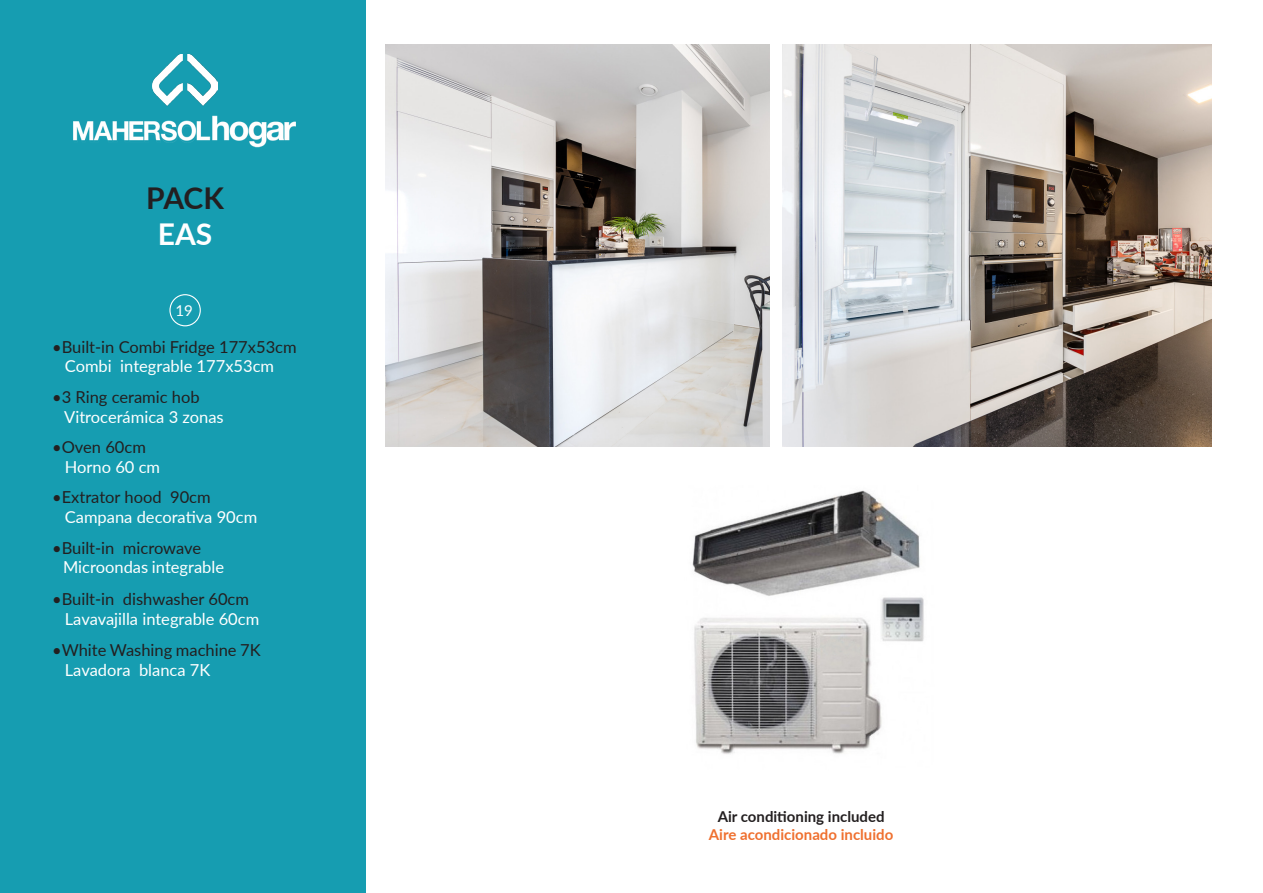
<style>
.page{position:relative;width:1263px;height:893px;background:#fff}
.page>*{position:absolute;margin:0;border:0;box-sizing:border-box;transform-origin:0 0}
.t1{font:700 30px "Lato";color:#231f20}
.t2{font:700 30px "Lato";color:#fff}
.t3{font:16.5px "Lato";color:#231f20}
.t4{font:16.5px "Lato";color:#fff}
.t5{font:700 15px "Lato";color:#ef702f}
.t6{font:700 15px "Lato";color:#231f20}
.t7{font:15px "Lato";color:#fff}
</style>
<div class="page">
<div style="left:0;top:0;width:366px;height:893px;background:#169db1"></div>
<img style="left:386px;top:45px;width:384px;height:401px">
<img style="left:782px;top:45px;width:430px;height:401px">
<img style="left:152px;top:54px;width:66px;height:52px">
<img style="left:73px;top:115px;width:223px;height:33px">
<div style="left:169px;top:294px;width:32px;height:32px;border:1px solid #fff;border-radius:50%"></div>
<img style="left:692px;top:490px;width:232px;height:264px">
<p class="t1" style="left:146px;top:176px;width:79px">PACK</p>
<p class="t2" style="left:158px;top:212px;width:56px">EAS</p>
<p class="t7" style="left:175px;top:300px;width:19px">19</p>
<p class="t3" style="left:52px;top:335px;width:246px">•Built-in Combi Fridge 177x53cm</p>
<p class="t4" style="left:65px;top:355px;width:211px">Combi integrable 177x53cm</p>
<p class="t3" style="left:52px;top:385px;width:149px">•3 Ring ceramic hob</p>
<p class="t4" style="left:64px;top:405px;width:161px">Vitrocerámica 3 zonas</p>
<p class="t3" style="left:52px;top:435px;width:95px">•Oven 60cm</p>
<p class="t4" style="left:65px;top:455px;width:97px">Horno 60 cm</p>
<p class="t3" style="left:52px;top:485px;width:160px">•Extrator hood 90cm</p>
<p class="t4" style="left:65px;top:505px;width:194px">Campana decorativa 90cm</p>
<p class="t3" style="left:52px;top:536px;width:150px">•Built-in microwave</p>
<p class="t4" style="left:63px;top:556px;width:162px">Microondas integrable</p>
<p class="t3" style="left:52px;top:587px;width:198px">•Built-in dishwasher 60cm</p>
<p class="t4" style="left:65px;top:607px;width:196px">Lavavajilla integrable 60cm</p>
<p class="t3" style="left:52px;top:638px;width:210px">•White Washing machine 7K</p>
<p class="t4" style="left:65px;top:658px;width:147px">Lavadora blanca 7K</p>
<p class="t6" style="left:718px;top:805px;width:168px">Air conditioning included</p>
<p class="t5" style="left:709px;top:823px;width:186px">Aire acondicionado incluido</p>
</div>
